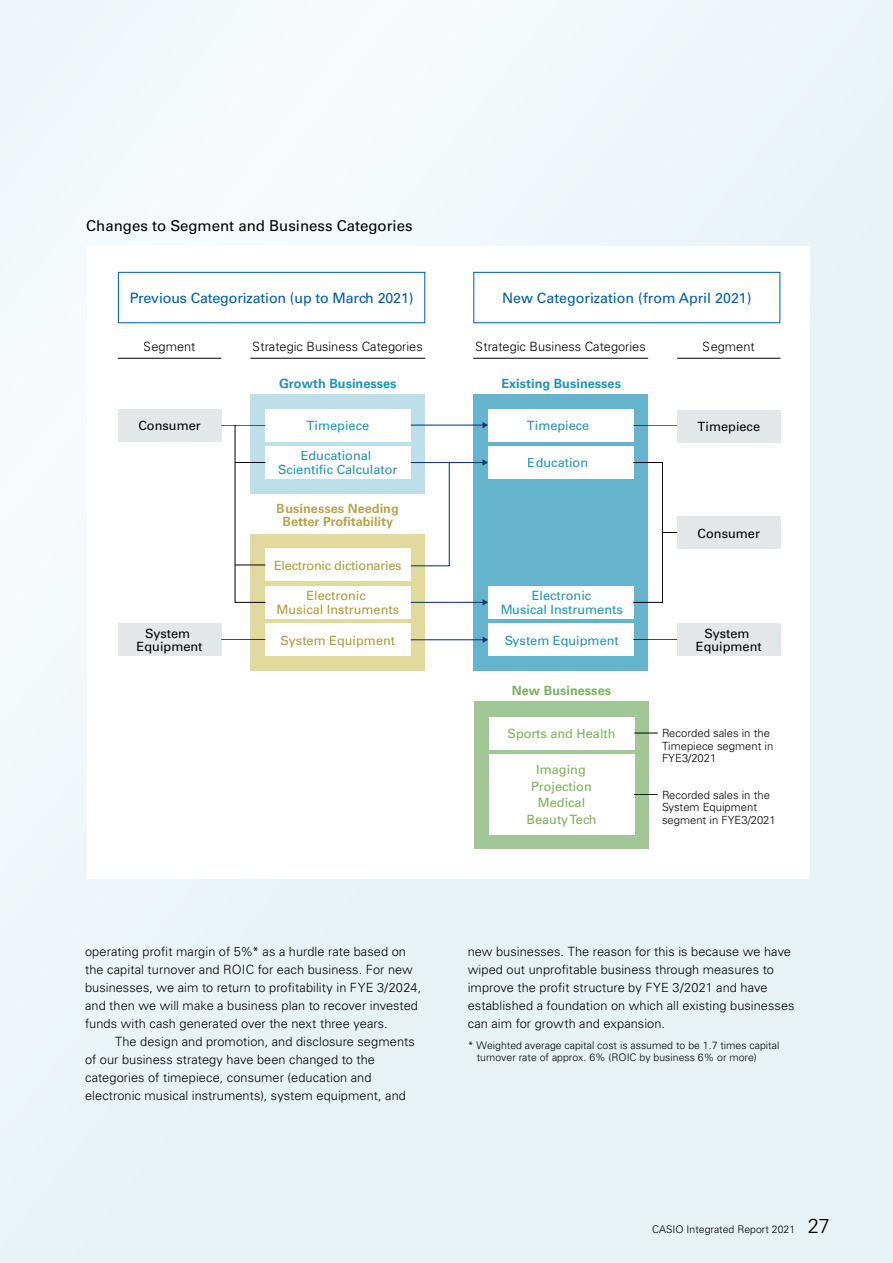
<style>
.page{position:relative;width:893px;height:1263px;background:#fff}
.page>*{position:absolute;margin:0;border:0;box-sizing:border-box;transform-origin:0 0}
.t1{font:15px "Univers LT Std";color:#000}
.t2{font:14.25px "Univers LT Std";letter-spacing:-.01em;color:#005bac}
.t3{font:300 12.75px/18px "Univers LT Std";letter-spacing:.005em;color:#000}
.t4{font:12.75px/13.5px "Univers LT Std";color:#2094b7;text-align:center}
.t5{font:12.75px/13.5px "Univers LT Std";color:#000;text-align:center}
.t6{font:12.75px/16.5px "Univers LT Std";color:#7db05d;text-align:center}
.t7{font:12.75px/13.5px "Univers LT Std";color:#b09a42;text-align:center}
.t8{font:700 12.75px/13.5px "Univers LT Std";color:#b09a42;text-align:center}
.t9{font:700 12.75px "Univers LT Std";color:#2094b7}
.t10{font:12.75px "Univers LT Std";letter-spacing:-.02em;color:#b09a42}
.t11{font:700 12.75px "Univers LT Std";color:#7db05d}
.t12{font:300 11.25px/12.8px "Univers LT Std";color:#000}
.t13{font:300 10.5px/12px "Univers LT Std";color:#000}
.s1{font-size:20.25px}
</style>
<div class="page">
<div style="left:0;top:0;width:893px;height:1263px;background:linear-gradient(to right,#f0f7f9,#e8f2f6)"></div>
<div style="left:87px;top:246px;width:723px;height:632px;background:#fff"></div>
<div style="left:118px;top:272px;width:307px;height:51px;border:1px solid #005bac"></div>
<div style="left:473px;top:272px;width:307px;height:51px;border:1px solid #005bac"></div>
<div style="left:473px;top:394px;width:175px;height:277px;background:#63b4cc"></div>
<div style="left:474px;top:702px;width:175px;height:147px;background:#a2c797"></div>
<div style="left:250px;top:534px;width:175px;height:137px;background:#e2da9c"></div>
<div style="left:250px;top:394px;width:175px;height:99px;background:#bcdfe9"></div>
<div style="left:265px;top:409px;width:145px;height:32px;background:#fff"></div>
<div style="left:265px;top:446px;width:145px;height:33px;background:#fff"></div>
<div style="left:488px;top:586px;width:145px;height:32px;background:#fff"></div>
<div style="left:488px;top:624px;width:145px;height:32px;background:#fff"></div>
<div style="left:489px;top:717px;width:145px;height:32px;background:#fff"></div>
<div style="left:489px;top:754px;width:145px;height:81px;background:#fff"></div>
<div style="left:118px;top:409px;width:103px;height:32px;background:#e4e7e8"></div>
<div style="left:118px;top:624px;width:103px;height:32px;background:#e4e7e8"></div>
<div style="left:677px;top:516px;width:103px;height:33px;background:#e4e7e8"></div>
<div style="left:677px;top:410px;width:103px;height:32px;background:#e4e7e8"></div>
<div style="left:677px;top:624px;width:103px;height:32px;background:#e4e7e8"></div>
<div style="left:265px;top:549px;width:145px;height:32px;background:#fff"></div>
<div style="left:265px;top:586px;width:145px;height:32px;background:#fff"></div>
<div style="left:265px;top:624px;width:145px;height:32px;background:#fff"></div>
<div style="left:488px;top:409px;width:145px;height:32px;background:#fff"></div>
<div style="left:488px;top:446px;width:145px;height:33px;background:#fff"></div>
<hr style="left:411px;top:425px;width:73px;height:1px;background:#103675">
<svg style="left:483px;top:422px;width:5px;height:6px"></svg>
<hr style="left:411px;top:462px;width:72px;height:1px;background:#103675">
<svg style="left:482px;top:459px;width:6px;height:7px"></svg>
<hr style="left:411px;top:602px;width:73px;height:1px;background:#103675">
<svg style="left:483px;top:599px;width:5px;height:6px"></svg>
<hr style="left:411px;top:639px;width:73px;height:1px;background:#103675">
<svg style="left:483px;top:637px;width:5px;height:6px"></svg>
<svg style="left:410px;top:462px;width:40px;height:105px"></svg>
<svg style="left:634px;top:733px;width:24px;height:1px"></svg>
<svg style="left:634px;top:794px;width:24px;height:1px"></svg>
<svg style="left:663px;top:532px;width:14px;height:1px"></svg>
<hr style="left:633px;top:425px;width:44px;height:1px;background:#000">
<hr style="left:633px;top:640px;width:44px;height:1px;background:#000">
<svg style="left:221px;top:425px;width:14px;height:1px"></svg>
<hr style="left:235px;top:462px;width:30px;height:1px;background:#000">
<hr style="left:235px;top:565px;width:30px;height:1px;background:#000">
<hr style="left:221px;top:640px;width:44px;height:1px;background:#000">
<div style="left:633px;top:462px;width:30px;height:140px;border:1px solid #000"></div>
<hr style="left:473px;top:358px;width:175px;height:1px;background:#000">
<hr style="left:250px;top:358px;width:175px;height:1px;background:#000">
<hr style="left:118px;top:358px;width:103px;height:1px;background:#000">
<hr style="left:677px;top:358px;width:103px;height:1px;background:#000">
<p class="t1" style="left:86px;top:217px;width:328px">Changes to Segment and Business Categories</p>
<p class="t2" style="left:130px;top:289px;width:285px">Previous Categorization (up to March 2021)</p>
<p class="t2" style="left:502px;top:289px;width:251px">New Categorization (from April 2021)</p>
<p class="t3" style="left:144px;top:337px;width:53px">Segment</p>
<p class="t3" style="left:253px;top:337px;width:172px">Strategic Business Categories</p>
<p class="t3" style="left:476px;top:337px;width:172px">Strategic Business Categories</p>
<p class="t3" style="left:703px;top:337px;width:53px">Segment</p>
<p class="t9" style="left:279px;top:376px;width:119px">Growth Businesses</p>
<p class="t9" style="left:501px;top:376px;width:121px">Existing Businesses</p>
<p class="t5" style="left:138px;top:419px;width:64px">Consumer</p>
<p class="t4" style="left:307px;top:419px;width:64px">Timepiece</p>
<p class="t4" style="left:278px;top:449px;width:121px">Educational<br>Scientific Calculator</p>
<p class="t5" style="left:137px;top:626px;width:67px">System<br>Equipment</p>
<p class="t8" style="left:277px;top:502px;width:123px">Businesses Needing<br>Better Profitability</p>
<p class="t10" style="left:274px;top:558px;width:129px">Electronic dictionaries</p>
<p class="t7" style="left:277px;top:589px;width:124px">Electronic<br>Musical Instruments</p>
<p class="t7" style="left:281px;top:633px;width:116px">System Equipment</p>
<p class="t4" style="left:527px;top:419px;width:64px">Timepiece</p>
<p class="t4" style="left:528px;top:456px;width:62px">Education</p>
<p class="t4" style="left:500px;top:589px;width:124px">Electronic<br>Musical Instruments</p>
<p class="t4" style="left:504px;top:633px;width:116px">System Equipment</p>
<p class="t11" style="left:512px;top:683px;width:101px">New Businesses</p>
<p class="t6" style="left:507px;top:725px;width:110px">Sports and Health</p>
<p class="t6" style="left:527px;top:762px;width:71px">Imaging<br>Projection<br>Medical<br>Beauty Tech</p>
<p class="t5" style="left:697px;top:420px;width:64px">Timepiece</p>
<p class="t5" style="left:698px;top:526px;width:64px">Consumer</p>
<p class="t5" style="left:696px;top:626px;width:67px">System<br>Equipment</p>
<p class="t12" style="left:662px;top:726px;width:113px">Recorded sales in the<br>Timepiece segment in<br>FYE3/2021</p>
<p class="t12" style="left:662px;top:788px;width:115px">Recorded sales in the<br>System Equipment segment in FYE3/2021</p>
<p class="t3" style="left:85px;top:943px;width:338px">operating profit margin of 5%* as a hurdle rate based on the capital turnover and ROIC for each business. For new businesses, we aim to return to profitability in FYE 3/2024, and then we will make a business plan to recover invested funds with cash generated over the next three years.</p>
<p class="t3" style="left:85px;top:1033px;width:331px;text-indent:30px">The design and promotion, and disclosure segments of our business strategy have been changed to the categories of timepiece, consumer (education and electronic musical instruments), system equipment, and</p>
<p class="t3" style="left:468px;top:943px;width:328px">new businesses. The reason for this is because we have wiped out unprofitable business through measures to improve the profit structure by FYE 3/2021 and have established a foundation on which all existing businesses can aim for growth and expansion.</p>
<p class="t13" style="left:477px;top:1040px;width:304px;text-indent:-9px">* Weighted average capital cost is assumed to be 1.7 times capital turnover rate of approx. 6% (ROIC by business 6% or more)</p>
<p class="t13" style="left:652px;top:1223px;width:179px">CASIO Integrated Report 2021 <span class="s1">27</span></p>
</div>
